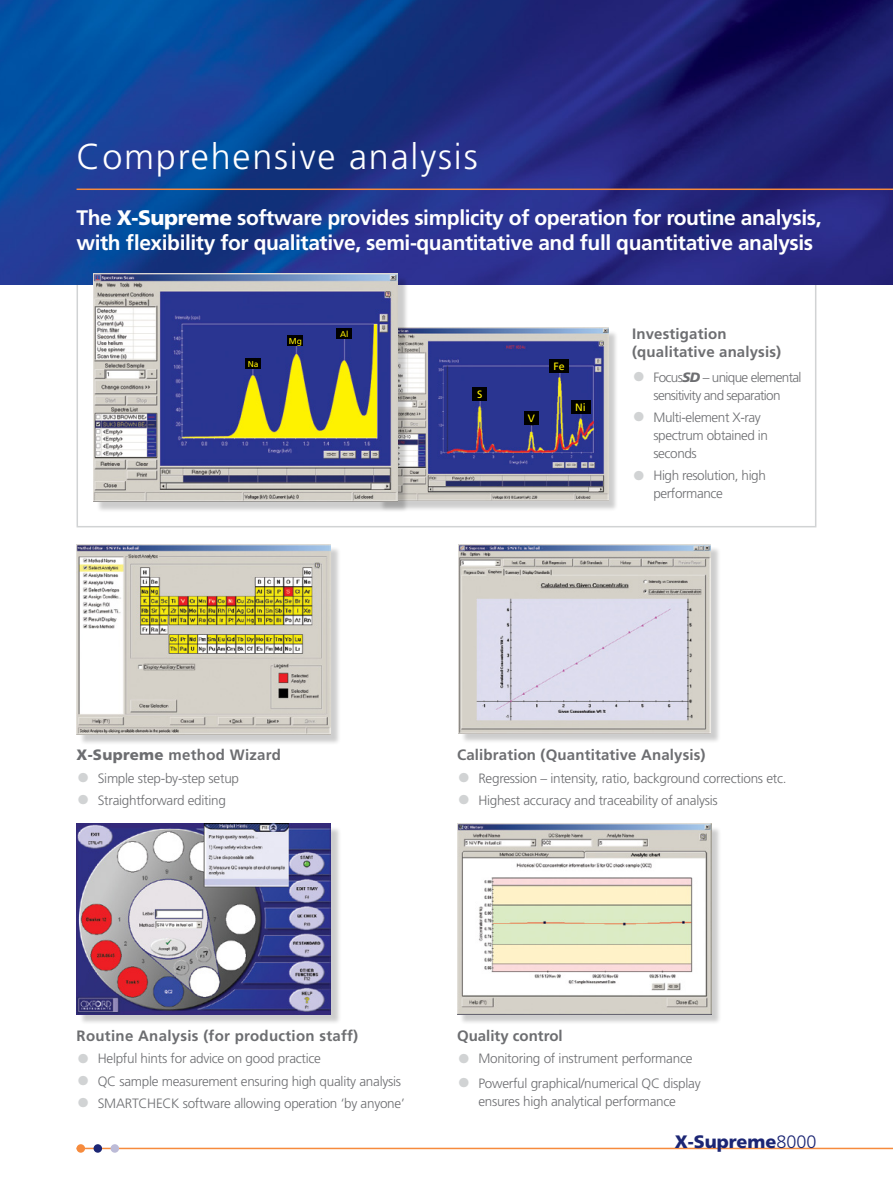
<style>
.page{position:relative;width:893px;height:1191px;background:#fff}
.page>*{position:absolute;margin:0;border:0;box-sizing:border-box;transform-origin:0 0}
.t1{font:300 36px "Frutiger";letter-spacing:.05em;color:#fff}
.t2{font:700 21px/25.2px "Frutiger";letter-spacing:-.02em;color:#fff}
.t3{font:900 18px "Frutiger";color:#1c2674}
.t4{font:700 15px/18px "Frutiger";letter-spacing:.01em;color:#6d6e71}
.t5{font:300 13.5px/18px "Frutiger";letter-spacing:-.02em;color:#6d6e71}
.t6{font:300 13.5px/18px "Frutiger";letter-spacing:-.05em;color:#6d6e71;text-align:center}
.t7{font:10.65px "Frutiger";color:#fff200}
.t8{font:8.4px "Frutiger";color:#fff200}
.s1{font-weight:900}
.s2{font-size:27px;color:#d1d3d4}
.s3{font-weight:900;font-style:italic}
.s4{font-weight:300}
</style>
<div class="page">
<img style="left:0;top:0;width:893px;height:285px">
<hr style="left:77px;top:1147px;width:816px;height:2px;background:#f68b3d">
<div style="left:77px;top:1144px;width:8px;height:8px;background:#f68b3d;border-radius:50%"></div>
<div style="left:94px;top:1144px;width:8px;height:8px;background:#1c2674;border-radius:50%"></div>
<div style="left:111px;top:1144px;width:8px;height:8px;background:#bcbbd7;border-radius:50%"></div>
<hr style="left:77px;top:188px;width:816px;height:2px;background:#f68b3d">
<div style="left:79px;top:547px;width:262px;height:198px;background:#000;opacity:.2"></div>
<img style="left:77px;top:544px;width:253px;height:191px">
<div style="left:461px;top:547px;width:260px;height:197px;background:#000;opacity:.2"></div>
<img style="left:459px;top:544px;width:252px;height:189px">
<div style="left:79px;top:826px;width:263px;height:199px;background:#000;opacity:.2"></div>
<img style="left:77px;top:823px;width:254px;height:191px">
<div style="left:460px;top:826px;width:262px;height:199px;background:#000;opacity:.2"></div>
<img style="left:457px;top:823px;width:254px;height:191px">
<div style="left:380px;top:330px;width:239px;height:181px;background:#000;opacity:.2"></div>
<img style="left:408px;top:327px;width:200px;height:174px">
<div style="left:472px;top:387px;width:15px;height:13px;background:#000"></div>
<div style="left:524px;top:411px;width:14px;height:13px;background:#000"></div>
<div style="left:549px;top:359px;width:20px;height:13px;background:#000"></div>
<div style="left:571px;top:400px;width:19px;height:14px;background:#000"></div>
<div style="left:96px;top:276px;width:312px;height:236px;background:#000;opacity:.2"></div>
<img style="left:94px;top:274px;width:304px;height:228px">
<div style="left:245px;top:358px;width:16px;height:11px;background:#000"></div>
<div style="left:287px;top:335px;width:16px;height:10px;background:#000"></div>
<div style="left:337px;top:328px;width:15px;height:10px;background:#000"></div>
<h1 class="t1" style="left:77px;top:136px;width:403px">Comprehensive analysis</h1>
<h2 class="t2" style="left:77px;top:205px;width:746px">The <span class="s1">X-Supreme</span> software provides simplicity of operation for routine analysis, with flexibility for qualitative, semi-quantitative and full quantitative analysis</h2>
<p class="t8" style="left:248px;top:359px;width:12px">Na</p>
<p class="t8" style="left:289px;top:336px;width:15px">Mg</p>
<p class="t8" style="left:340px;top:329px;width:10px">Al</p>
<p class="t7" style="left:477px;top:388px;width:7px">S</p>
<p class="t7" style="left:528px;top:412px;width:9px">V</p>
<p class="t7" style="left:554px;top:360px;width:13px">Fe</p>
<p class="t7" style="left:575px;top:401px;width:12px">Ni</p>
<p class="t4" style="left:632px;top:325px;width:151px">Investigation (qualitative analysis)</p>
<p class="t6" style="left:632px;top:368px;width:171px"><span class="s2">•</span> Focus<span class="s3">SD</span> – unique elemental sensitivity and separation</p>
<p class="t5" style="left:653px;top:408px;width:116px;text-indent:-21px"><span class="s2">•</span> Multi-element X-ray spectrum obtained in seconds</p>
<p class="t5" style="left:653px;top:466px;width:114px;text-indent:-21px"><span class="s2">•</span> High resolution, high performance</p>
<p class="t4" style="left:77px;top:746px;width:206px"><span class="s1">X-Supreme</span> method Wizard</p>
<p class="t5" style="left:77px;top:769px;width:164px"><span class="s2">•</span> Simple step-by-step setup</p>
<p class="t5" style="left:77px;top:791px;width:151px"><span class="s2">•</span> Straightforward editing</p>
<p class="t4" style="left:457px;top:746px;width:250px">Calibration (Quantitative Analysis)</p>
<p class="t5" style="left:457px;top:769px;width:331px"><span class="s2">•</span> Regression – intensity, ratio, background corrections etc.</p>
<p class="t5" style="left:457px;top:791px;width:262px"><span class="s2">•</span> Highest accuracy and traceability of analysis</p>
<p class="t4" style="left:77px;top:1026px;width:283px">Routine Analysis (for production staff)</p>
<p class="t5" style="left:77px;top:1049px;width:246px"><span class="s2">•</span> Helpful hints for advice on good practice</p>
<p class="t5" style="left:77px;top:1071px;width:326px"><span class="s2">•</span> QC sample measurement ensuring high quality analysis</p>
<p class="t5" style="left:77px;top:1094px;width:330px"><span class="s2">•</span> SMARTCHECK software allowing operation ‘by anyone’</p>
<p class="t4" style="left:457px;top:1026px;width:107px">Quality control</p>
<p class="t5" style="left:457px;top:1049px;width:237px"><span class="s2">•</span> Monitoring of instrument performance</p>
<p class="t5" style="left:457px;top:1074px;width:245px;text-align:center"><span class="s2">•</span> Powerful graphical/numerical QC display ensures high analytical performance</p>
<h3 class="t3" style="left:675px;top:1130px;width:143px">X-Supreme<span class="s4">8000</span></h3>
</div>
